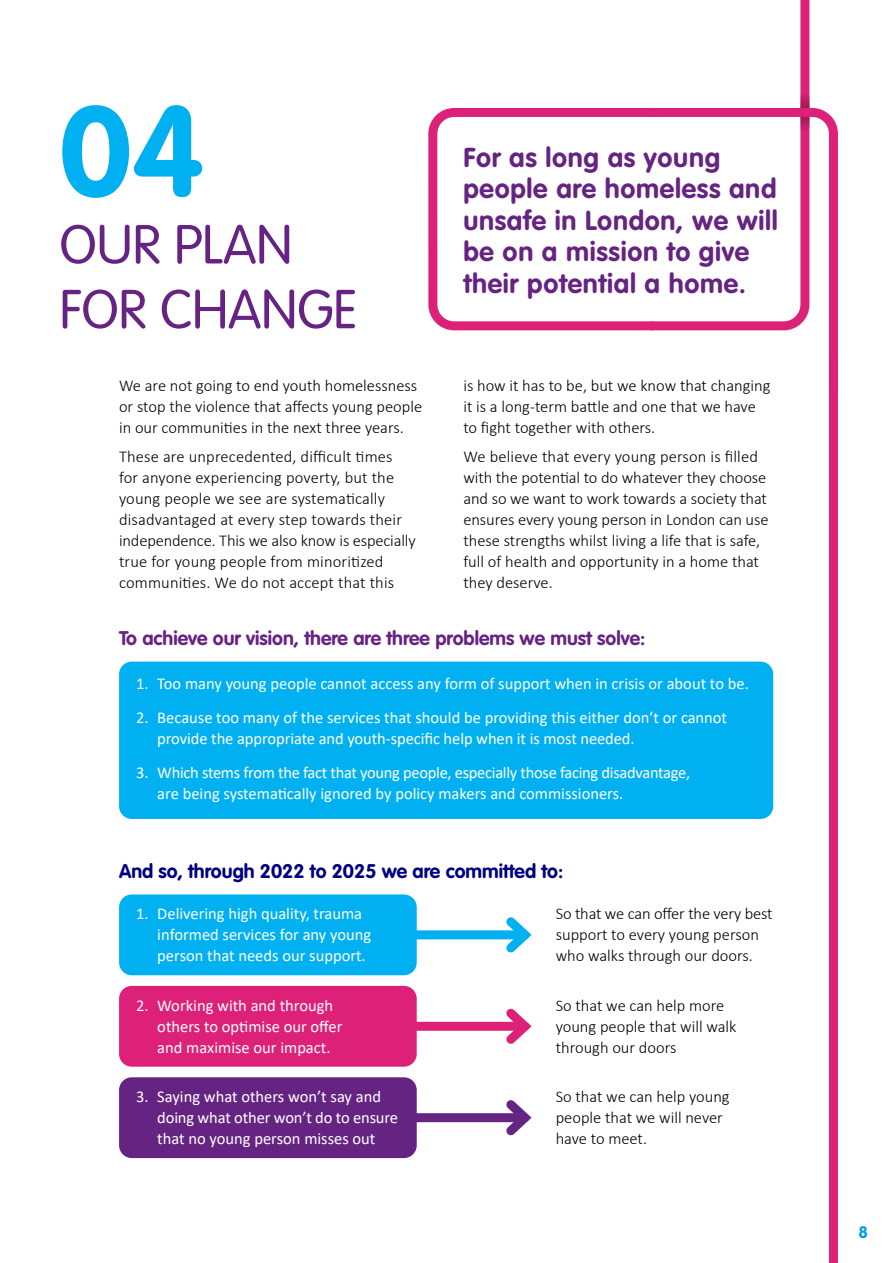
<style>
.page{position:relative;width:893px;height:1263px;background:#fff}
.page>*{position:absolute;margin:0;border:0;box-sizing:border-box;transform-origin:0 0}
.t1{font:700 126px "VAG Rounded";color:#00b0f0}
.t2{font:300 54px/64.8px "VAG Rounded";color:#662383}
.t3{font:700 27px/31.5px "VAG Rounded";letter-spacing:.025em;color:#662482}
.t4{font:700 19.5px "VAG Rounded";color:#662383}
.t5{font:700 19.5px "VAG Rounded";color:#000080}
.t6{font:300 16.5px/21px "Calibri";color:#000}
.t7{font:16.5px/21px "Calibri";color:#fff}
.t8{font:16.5px/21px "Calibri";letter-spacing:-.02em;color:#fff}
.t9{font:700 16.5px "VAG Rounded";color:#009fe3}
</style>
<div class="page">
<div style="left:119px;top:662px;width:654px;height:157px;background:#00b0f0;border-radius:13px"></div>
<div style="left:829px;top:357px;width:9px;height:906px;background:#de2178"></div>
<div style="left:119px;top:894px;width:298px;height:81px;background:#00b0f0;border-radius:13px"></div>
<div style="left:408px;top:930px;width:117px;height:9px;background:#00b0f0"></div>
<svg style="left:498px;top:917px;width:34px;height:36px"></svg>
<div style="left:119px;top:986px;width:298px;height:81px;background:#de2178;border-radius:13px"></div>
<div style="left:408px;top:1022px;width:117px;height:9px;background:#de2178"></div>
<svg style="left:498px;top:1008px;width:34px;height:36px"></svg>
<div style="left:119px;top:1077px;width:298px;height:81px;background:#662482;border-radius:13px"></div>
<div style="left:408px;top:1113px;width:117px;height:9px;background:#662482"></div>
<svg style="left:498px;top:1100px;width:34px;height:36px"></svg>
<svg style="left:800px;top:0;width:10px;height:103px"></svg>
<img style="left:800px;top:93px;width:9px;height:10px">
<svg style="left:665px;top:103px;width:173px;height:286px"></svg>
<svg style="left:428px;top:107px;width:237px;height:224px"></svg>
<h1 class="t1" style="left:60px;top:78px;width:146px">04</h1>
<h2 class="t2" style="left:60px;top:212px;width:299px">OUR PLAN<br>FOR CHANGE</h2>
<p class="t6" style="left:119px;top:375px;width:305px">We are not going to end youth homelessness or stop the violence that affects young people in our communities in the next three years.</p>
<p class="t6" style="left:119px;top:448px;width:298px">These are unprecedented, difficult times for anyone experiencing poverty, but the young people we see are systematically disadvantaged at every step towards their independence. This we also know is especially true for young people from minoritized communities. We do not accept that this</p>
<h3 class="t3" style="left:463px;top:141px;width:316px">For as long as young people are homeless and unsafe in London, we will be on a mission to give their potential a home.</h3>
<p class="t6" style="left:463px;top:375px;width:309px">is how it has to be, but we know that changing it is a long-term battle and one that we have to fight together with others.</p>
<p class="t6" style="left:463px;top:448px;width:307px">We believe that every young person is filled with the potential to do whatever they choose and so we want to work towards a society that ensures every young person in London can use these strengths whilst living a life that is safe, full of health and opportunity in a home that they deserve.</p>
<p class="t4" style="left:119px;top:627px;width:528px">To achieve our vision, there are three problems we must solve:</p>
<p class="t7" style="left:136px;top:673px;width:614px">1. Too many young people cannot access any form of support when in crisis or about to be.</p>
<p class="t7" style="left:157px;top:707px;width:571px;text-indent:-21px">2. Because too many of the services that should be providing this either don’t or cannot provide the appropriate and youth-specific help when it is most needed.</p>
<p class="t8" style="left:157px;top:761px;width:534px;text-indent:-21px">3. Which stems from the fact that young people, especially those facing disadvantage, are being systematically ignored by policy makers and commissioners.</p>
<p class="t5" style="left:119px;top:859px;width:446px">And so, through 2022 to 2025 we are committed to:</p>
<p class="t7" style="left:157px;top:902px;width:215px;text-indent:-21px">1. Delivering high quality, trauma informed services for any young person that needs our support.</p>
<p class="t6" style="left:556px;top:904px;width:218px">So that we can offer the very best support to every young person who walks through our doors.</p>
<p class="t7" style="left:157px;top:994px;width:187px;text-indent:-21px">2. Working with and through others to optimise our offer and maximise our impact.</p>
<p class="t6" style="left:556px;top:995px;width:182px">So that we can help more young people that will walk through our doors</p>
<p class="t7" style="left:157px;top:1086px;width:242px;text-indent:-21px">3. Saying what others won’t say and doing what other won’t do to ensure that no young person misses out</p>
<p class="t6" style="left:556px;top:1086px;width:175px">So that we can help young people that we will never have to meet.</p>
<p class="t9" style="left:858px;top:1222px;width:11px">8</p>
</div>
